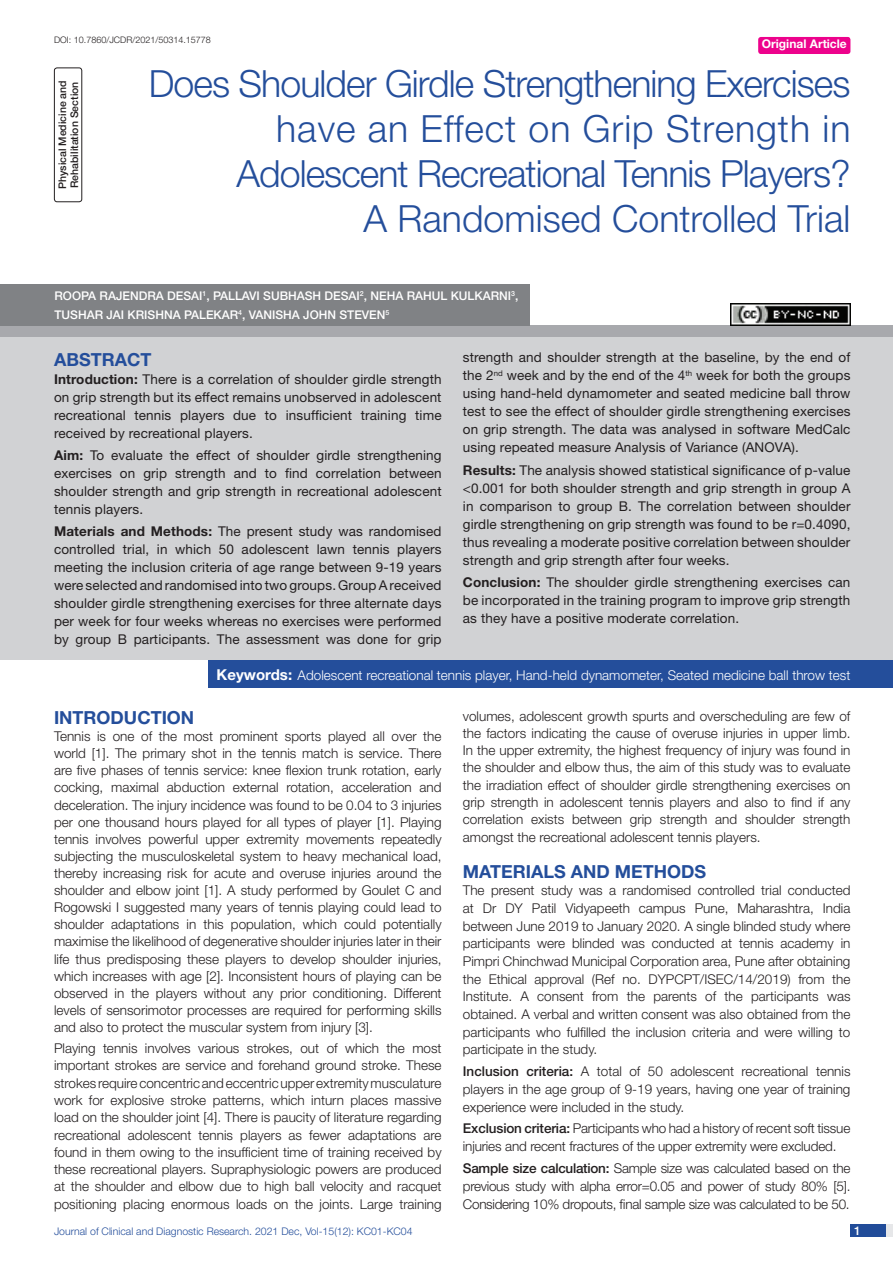
<style>
.page{position:relative;width:893px;height:1263px;background:#fff}
.page>*{position:absolute;margin:0;border:0;box-sizing:border-box;transform-origin:0 0}
.t1{font:300 37.5px/45px "Helvetica Neue";letter-spacing:-.025em;color:#244e9b;text-align:right}
.Heading{font:700 18px "Helvetica Neue";color:#244e9b}
.Abstract_head{font:700 18px "Helvetica Neue";color:#244e9b}
.Body_text{font:300 13.5px/17.1px "Helvetica Neue";color:#231f20;text-align:justify}
.Abstract_Text{font:13.5px/18px "Helvetica Neue";letter-spacing:.01em;color:#231f20;text-align:justify}
.Key_words{font:300 13.5px "Helvetica Neue";color:#fff}
.Author{font:500 12px/18.8px "Helvetica Neue";color:#fff}
.t2{font:700 12px "Helvetica Neue";color:#fff}
.t3{font:300 10.5px "Helvetica Neue";color:#244e9b}
.section{font:500 10.5px/12px "Helvetica Neue";color:#231f20}
.DOI{font:300 9px "Helvetica Neue";color:#231f20}
.s1{font-weight:700}
.s2{font-weight:700;font-size:15px}
.s3{font-weight:500}
</style>
<div class="page">
<div style="left:850px;top:1224px;width:43px;height:13px;background:#e6e7e9"></div>
<div style="left:850px;top:1224px;width:35px;height:13px;background:#214c99"></div>
<div style="left:758px;top:37px;width:92px;height:17px;background:#ed028c;border-radius:3px"></div>
<div style="left:54px;top:68px;width:28px;height:134px;border:1px solid #231f20;border-radius:3px"></div>
<div style="left:0;top:326px;width:893px;height:12px;background:#a8a9ad"></div>
<div style="left:0;top:284px;width:530px;height:42px;background:#808285"></div>
<div style="left:0;top:338px;width:893px;height:322px;background:#d1d2d4"></div>
<div style="left:208px;top:660px;width:685px;height:28px;background:#244e9b"></div>
<img style="left:730px;top:303px;width:120px;height:23px">
<p class="DOI" style="left:54px;top:35px;width:158px">DOI: 10.7860/JCDR/2021/50314.15778</p>
<p class="t2" style="left:762px;top:37px;width:87px">Original Article</p>
<p class="section" style="left:56px;top:189px;width:111px;rotate:-90deg">PHYSICAL MEDICINE AND<br>REHABILITATION SECTION</p>
<p class="t1" style="left:149px;top:60px;width:703px">Does Shoulder Girdle Strengthening Exercises have an Effect on Grip Strength in Adolescent Recreational Tennis Players?<br>A Randomised Controlled Trial</p>
<p class="Author" style="left:54px;top:286px;width:465px;text-indent:294px">AI <sup>2</sup>, NEHA RAHUL KULKARNI <sup>3</sup>,<br>TUSHAR JAI KRIS HNA PALEKAR<sup>4</sup>, VANIS HA JOHN STEVEN<sup>5</sup></p>
<p class="Author" style="left:54px;top:286px;width:122px">ROOPA RAJENDRA DES</p>
<p class="Author" style="left:191px;top:286px;width:142px">AI <sup>1</sup>, PALLAVI SUBHASH DES</p>
<p class="Abstract_head" style="left:54px;top:348px;width:99px">ABSTRACT</p>
<p class="Abstract_Text" style="left:54px;top:370px;width:389px"><span class="s1">Introduction:</span> There is a correlation of shoulder girdle strength on grip strength but its effect remains unobserved in adolescent recreational tennis players due to insufficient training time received by recreational players.</p>
<p class="Abstract_Text" style="left:54px;top:446px;width:389px"><span class="s1">Aim:</span> To evaluate the effect of shoulder girdle strengthening exercises on grip strength and to find correlation between shoulder strength and grip strength in recreational adolescent tennis players.</p>
<p class="Abstract_Text" style="left:54px;top:522px;width:389px"><span class="s1">Materials and Methods:</span> The present study was randomised controlled trial, in which 50 adolescent lawn tennis players meeting the inclusion criteria of age range between 9-19 years were selected and randomised into two groups. Group A received shoulder girdle strengthening exercises for three alternate days per week for four weeks whereas no exercises were performed by group B participants. The assessment was done for grip</p>
<p class="Abstract_Text" style="left:463px;top:348px;width:389px">strength and shoulder strength at the baseline, by the end of the 2<sup>nd</sup> week and by the end of the 4<sup>th</sup> week for both the groups using hand-held dynamometer and seated medicine ball throw test to see the effect of shoulder girdle strengthening exercises on grip strength. The data was analysed in software MedCalc using repeated measure Analysis of Variance (ANOVA).</p>
<p class="Abstract_Text" style="left:463px;top:461px;width:389px"><span class="s1">Results:</span> The analysis showed statistical significance of p-value &lt;0.001 for both shoulder strength and grip strength in group A in comparison to group B. The correlation between shoulder girdle strengthening on grip strength was found to be r=0.4090, thus revealing a moderate positive correlation between shoulder strength and grip strength after four weeks.</p>
<p class="Abstract_Text" style="left:463px;top:573px;width:389px"><span class="s1">Conclusion:</span> The shoulder girdle strengthening exercises can be incorporated in the training program to improve grip strength as they have a positive moderate correlation.</p>
<p class="Key_words" style="left:217px;top:667px;width:635px"><span class="s2">Keywords:</span> Adolescent recreational tennis player, Hand-held dynamometer, Seated medicine ball throw test</p>
<p class="Heading" style="left:54px;top:706px;width:142px">INTRODUCTION</p>
<p class="Body_text" style="left:54px;top:727px;width:389px">Tennis is one of the most prominent sports played all over the world [1]. The primary shot in the tennis match is service. There are five phases of tennis service: knee flexion trunk rotation, early cocking, maximal abduction external rotation, acceleration and deceleration. The injury incidence was found to be 0.04 to 3 injuries per one thousand hours played for all types of player [1]. Playing tennis involves powerful upper extremity movements repeatedly subjecting the musculoskeletal system to heavy mechanical load, thereby increasing risk for acute and overuse injuries around the shoulder and elbow joint [1]. A study performed by Goulet C and Rogowski I suggested many years of tennis playing could lead to shoulder adaptations in this population, which could potentially maximise the likelihood of degenerative shoulder injuries later in their life thus predisposing these players to develop shoulder injuries, which increases with age [2]. Inconsistent hours of playing can be observed in the players without any prior conditioning. Different levels of sensorimotor processes are required for performing skills and also to protect the muscular system from injury [3].</p>
<p class="Body_text" style="left:54px;top:1039px;width:389px">Playing tennis involves various strokes, out of which the most important strokes are service and forehand ground stroke. These strokes require concentric and eccentric upper extremity musculature work for explosive stroke patterns, which inturn places massive load on the shoulder joint [4]. There is paucity of literature regarding recreational adolescent tennis players as fewer adaptations are found in them owing to the insufficient time of training received by these recreational players. Supraphysiologic powers are produced at the shoulder and elbow due to high ball velocity and racquet positioning placing enormous loads on the joints. Large training</p>
<p class="Body_text" style="left:463px;top:707px;width:389px">volumes, adolescent growth spurts and overscheduling are few of the factors indicating the cause of overuse injuries in upper limb.<br>In the upper extremity, the highest frequency of injury was found in the shoulder and elbow thus, the aim of this study was to evaluate the irradiation effect of shoulder girdle strengthening exercises on grip strength in adolescent tennis players and also to find if any correlation exists between grip strength and shoulder strength amongst the recreational adolescent tennis players.</p>
<p class="Heading" style="left:463px;top:860px;width:245px">MATERIALS AND METHODS</p>
<p class="Body_text" style="left:463px;top:881px;width:389px;line-height:17.7px">The present study was a randomised controlled trial conducted at Dr DY Patil Vidyapeeth campus Pune, Maharashtra, India between June 2019 to January 2020. A single blinded study where participants were blinded was conducted at tennis academy in Pimpri Chinchwad Municipal Corporation area, Pune after obtaining the Ethical approval (Ref no. DYPCPT/ISEC/14/2019) from the Institute. A consent from the parents of the participants was obtained. A verbal and written consent was also obtained from the participants who fulfilled the inclusion criteria and were willing to participate in the study.</p>
<p class="Body_text" style="left:463px;top:1062px;width:389px;line-height:17.7px"><span class="s3">INCLUSION CRITERIA:</span> A total of 50 adolescent recreational tennis players in the age group of 9-19 years, having one year of training experience were included in the study.</p>
<p class="Body_text" style="left:463px;top:1119px;width:389px;line-height:17.7px"><span class="s3">EXCLUSION CRITERIA:</span> Participants who had a history of recent soft tissue injuries and recent fractures of the upper extremity were excluded.</p>
<p class="Body_text" style="left:463px;top:1159px;width:389px;line-height:17.9px"><span class="s3">SAMPLE SIZE CALCULATION:</span> Sample size was calculated based on the previous study with alpha error=0.05 and power of study 80% [5].<br>Considering 10% dropouts, final sample size was calculated to be 50.</p>
<p class="t3" style="left:54px;top:1225px;width:360px">Journal of Clinical and Diagnostic Research. 2021 Dec, Vol-15(12): KC01-KC04</p>
<p class="Author" style="left:854px;top:1221px;width:8px">1</p>
</div>
